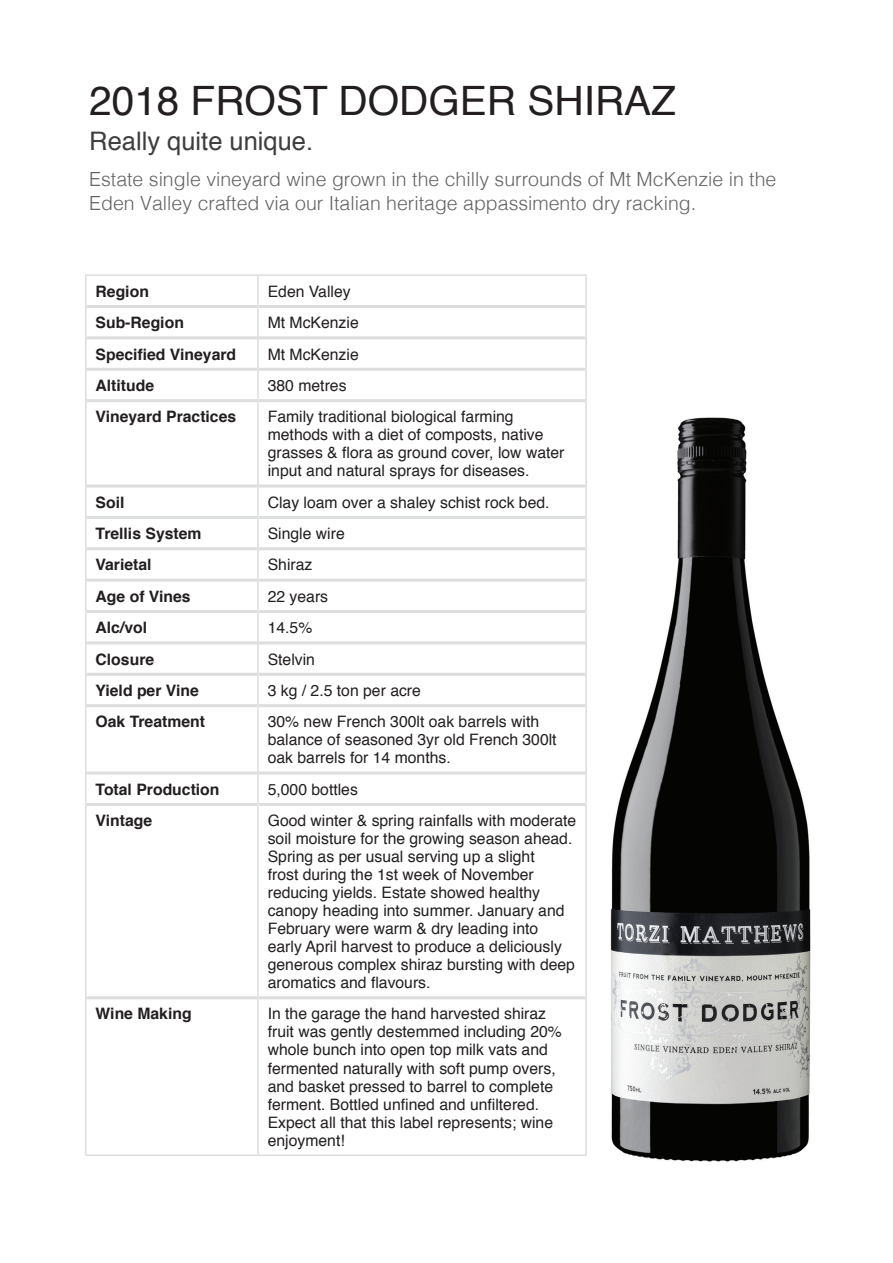
<style>
.page{position:relative;width:893px;height:1263px;background:#fff}
.page>*{position:absolute;margin:0;border:0;box-sizing:border-box;transform-origin:0 0}
.t1{font:40.5px "Helvetica";color:#231f20}
.t2{font:25.5px "Helvetica";color:#3e3e3f}
.t3{font:300 19.5px/23.4px "Helvetica";color:#636366}
.t4{font:15.75px/18px "Helvetica";color:#231f20}
.t5{font:700 15.75px "Helvetica";color:#231f20}
</style>
<div class="page">
<img style="left:580px;top:417px;width:231px;height:745px">
<hr style="left:87px;top:305px;width:170px;height:3px;background:#dcdddf">
<hr style="left:259px;top:305px;width:326px;height:3px;background:#dcdddf">
<hr style="left:87px;top:336px;width:170px;height:3px;background:#dcdddf">
<hr style="left:259px;top:336px;width:326px;height:3px;background:#dcdddf">
<hr style="left:87px;top:368px;width:170px;height:3px;background:#dcdddf">
<hr style="left:259px;top:368px;width:326px;height:3px;background:#dcdddf">
<hr style="left:87px;top:399px;width:170px;height:3px;background:#dcdddf">
<hr style="left:259px;top:399px;width:326px;height:3px;background:#dcdddf">
<hr style="left:87px;top:484px;width:170px;height:3px;background:#dcdddf">
<hr style="left:259px;top:484px;width:326px;height:3px;background:#dcdddf">
<hr style="left:87px;top:516px;width:170px;height:3px;background:#dcdddf">
<hr style="left:259px;top:516px;width:326px;height:3px;background:#dcdddf">
<hr style="left:87px;top:547px;width:170px;height:3px;background:#dcdddf">
<hr style="left:259px;top:547px;width:326px;height:3px;background:#dcdddf">
<hr style="left:87px;top:579px;width:170px;height:3px;background:#dcdddf">
<hr style="left:259px;top:579px;width:326px;height:3px;background:#dcdddf">
<hr style="left:87px;top:610px;width:170px;height:3px;background:#dcdddf">
<hr style="left:259px;top:610px;width:326px;height:3px;background:#dcdddf">
<hr style="left:87px;top:641px;width:170px;height:3px;background:#dcdddf">
<hr style="left:259px;top:641px;width:326px;height:3px;background:#dcdddf">
<hr style="left:87px;top:673px;width:170px;height:3px;background:#dcdddf">
<hr style="left:259px;top:673px;width:326px;height:3px;background:#dcdddf">
<hr style="left:87px;top:704px;width:170px;height:3px;background:#dcdddf">
<hr style="left:259px;top:704px;width:326px;height:3px;background:#dcdddf">
<hr style="left:87px;top:771px;width:170px;height:3px;background:#dcdddf">
<hr style="left:259px;top:771px;width:326px;height:3px;background:#dcdddf">
<hr style="left:87px;top:803px;width:170px;height:3px;background:#dcdddf">
<hr style="left:259px;top:803px;width:326px;height:3px;background:#dcdddf">
<hr style="left:87px;top:996px;width:170px;height:3px;background:#dcdddf">
<hr style="left:259px;top:996px;width:326px;height:3px;background:#dcdddf">
<hr style="left:85px;top:274px;width:173px;height:2px;background:#dcdddf">
<hr style="left:85px;top:276px;width:2px;height:30px;background:#dcdddf">
<hr style="left:258px;top:274px;width:329px;height:2px;background:#dcdddf">
<hr style="left:257px;top:276px;width:2px;height:30px;background:#dcdddf">
<hr style="left:585px;top:276px;width:2px;height:30px;background:#dcdddf">
<hr style="left:85px;top:306px;width:2px;height:32px;background:#dcdddf">
<hr style="left:257px;top:306px;width:2px;height:32px;background:#dcdddf">
<hr style="left:585px;top:306px;width:2px;height:32px;background:#dcdddf">
<hr style="left:85px;top:338px;width:2px;height:31px;background:#dcdddf">
<hr style="left:257px;top:338px;width:2px;height:31px;background:#dcdddf">
<hr style="left:585px;top:338px;width:2px;height:31px;background:#dcdddf">
<hr style="left:85px;top:369px;width:2px;height:32px;background:#dcdddf">
<hr style="left:257px;top:369px;width:2px;height:32px;background:#dcdddf">
<hr style="left:585px;top:369px;width:2px;height:32px;background:#dcdddf">
<hr style="left:85px;top:401px;width:2px;height:85px;background:#dcdddf">
<hr style="left:257px;top:401px;width:2px;height:85px;background:#dcdddf">
<hr style="left:585px;top:401px;width:2px;height:85px;background:#dcdddf">
<hr style="left:85px;top:486px;width:2px;height:31px;background:#dcdddf">
<hr style="left:257px;top:486px;width:2px;height:31px;background:#dcdddf">
<hr style="left:585px;top:486px;width:2px;height:31px;background:#dcdddf">
<hr style="left:85px;top:517px;width:2px;height:32px;background:#dcdddf">
<hr style="left:257px;top:517px;width:2px;height:32px;background:#dcdddf">
<hr style="left:585px;top:517px;width:2px;height:32px;background:#dcdddf">
<hr style="left:85px;top:549px;width:2px;height:31px;background:#dcdddf">
<hr style="left:257px;top:549px;width:2px;height:31px;background:#dcdddf">
<hr style="left:585px;top:549px;width:2px;height:31px;background:#dcdddf">
<hr style="left:85px;top:580px;width:2px;height:31px;background:#dcdddf">
<hr style="left:257px;top:580px;width:2px;height:31px;background:#dcdddf">
<hr style="left:585px;top:580px;width:2px;height:31px;background:#dcdddf">
<hr style="left:85px;top:611px;width:2px;height:32px;background:#dcdddf">
<hr style="left:257px;top:611px;width:2px;height:32px;background:#dcdddf">
<hr style="left:585px;top:611px;width:2px;height:32px;background:#dcdddf">
<hr style="left:85px;top:643px;width:2px;height:31px;background:#dcdddf">
<hr style="left:257px;top:643px;width:2px;height:31px;background:#dcdddf">
<hr style="left:585px;top:643px;width:2px;height:31px;background:#dcdddf">
<hr style="left:85px;top:674px;width:2px;height:32px;background:#dcdddf">
<hr style="left:257px;top:674px;width:2px;height:32px;background:#dcdddf">
<hr style="left:585px;top:674px;width:2px;height:32px;background:#dcdddf">
<hr style="left:85px;top:706px;width:2px;height:67px;background:#dcdddf">
<hr style="left:257px;top:706px;width:2px;height:67px;background:#dcdddf">
<hr style="left:585px;top:706px;width:2px;height:67px;background:#dcdddf">
<hr style="left:85px;top:773px;width:2px;height:31px;background:#dcdddf">
<hr style="left:257px;top:773px;width:2px;height:31px;background:#dcdddf">
<hr style="left:585px;top:773px;width:2px;height:31px;background:#dcdddf">
<hr style="left:85px;top:804px;width:2px;height:194px;background:#dcdddf">
<hr style="left:257px;top:804px;width:2px;height:194px;background:#dcdddf">
<hr style="left:585px;top:804px;width:2px;height:194px;background:#dcdddf">
<hr style="left:85px;top:998px;width:2px;height:156px;background:#dcdddf">
<hr style="left:257px;top:998px;width:2px;height:156px;background:#dcdddf">
<hr style="left:585px;top:998px;width:2px;height:156px;background:#dcdddf">
<hr style="left:85px;top:1154px;width:173px;height:2px;background:#dcdddf">
<hr style="left:258px;top:1154px;width:329px;height:2px;background:#dcdddf">
<h1 class="t1" style="left:89px;top:70px;width:588px">2018 FROST DODGER SHIRAZ</h1>
<h2 class="t2" style="left:89px;top:122px;width:225px">Really quite unique.</h2>
<p class="t3" style="left:89px;top:166px;width:689px">Estate single vineyard wine grown in the chilly surrounds of Mt McKenzie in the<br>Eden Valley crafted via our Italian heritage appassimento dry racking.</p>
<p class="t5" style="left:96px;top:278px;width:55px">Region</p>
<p class="t4" style="left:268px;top:283px;width:84px">Eden Valley</p>
<p class="t5" style="left:96px;top:310px;width:90px">Sub-Region</p>
<p class="t4" style="left:268px;top:314px;width:93px">Mt McKenzie</p>
<p class="t5" style="left:96px;top:341px;width:142px">Specified Vineyard</p>
<p class="t4" style="left:268px;top:345px;width:93px">Mt McKenzie</p>
<p class="t5" style="left:96px;top:373px;width:60px">Altitude</p>
<p class="t4" style="left:268px;top:377px;width:80px">380 metres</p>
<p class="t5" style="left:96px;top:404px;width:142px">Vineyard Practices</p>
<p class="t4" style="left:268px;top:408px;width:298px">Family traditional biological farming methods with a diet of composts, native grasses &amp; flora as ground cover, low water input and natural sprays for diseases.</p>
<p class="t5" style="left:96px;top:489px;width:30px">Soil</p>
<p class="t4" style="left:268px;top:494px;width:283px">Clay loam over a shaley schist rock bed.</p>
<p class="t5" style="left:96px;top:521px;width:107px">Trellis System</p>
<p class="t4" style="left:268px;top:525px;width:79px">Single wire</p>
<p class="t5" style="left:96px;top:552px;width:58px">Varietal</p>
<p class="t4" style="left:268px;top:556px;width:46px">Shiraz</p>
<p class="t5" style="left:96px;top:583px;width:97px">Age of Vines</p>
<p class="t4" style="left:268px;top:588px;width:62px">22 years</p>
<p class="t5" style="left:96px;top:615px;width:53px">Alc/vol</p>
<p class="t4" style="left:268px;top:619px;width:46px">14.5%</p>
<p class="t5" style="left:96px;top:646px;width:60px">Closure</p>
<p class="t4" style="left:268px;top:650px;width:49px">Stelvin</p>
<p class="t5" style="left:96px;top:678px;width:105px">Yield per Vine</p>
<p class="t4" style="left:268px;top:682px;width:155px">3 kg / 2.5 ton per acre</p>
<p class="t5" style="left:96px;top:709px;width:111px">Oak Treatment</p>
<p class="t4" style="left:268px;top:713px;width:290px">30% new French 300lt oak barrels with balance of seasoned 3yr old French 300lt oak barrels for 14 months.</p>
<p class="t5" style="left:96px;top:776px;width:125px">Total Production</p>
<p class="t4" style="left:268px;top:781px;width:92px">5,000 bottles</p>
<p class="t5" style="left:96px;top:808px;width:58px">Vintage</p>
<p class="t4" style="left:268px;top:812px;width:310px">Good winter &amp; spring rainfalls with moderate soil moisture for the growing season ahead.<br>Spring as per usual serving up a slight<br>frost during the 1st week of November reducing yields. Estate showed healthy canopy heading into summer. January and February were warm &amp; dry leading into early April harvest to produce a deliciously generous complex shiraz bursting with deep aromatics and flavours.</p>
<p class="t5" style="left:96px;top:1001px;width:98px">Wine Making</p>
<p class="t4" style="left:268px;top:1005px;width:296px">In the garage the hand harvested shiraz fruit was gently destemmed including 20% whole bunch into open top milk vats and fermented naturally with soft pump overs, and basket pressed to barrel to complete ferment. Bottled unfined and unfiltered.<br>Expect all that this label represents; wine enjoyment!</p>
</div>
